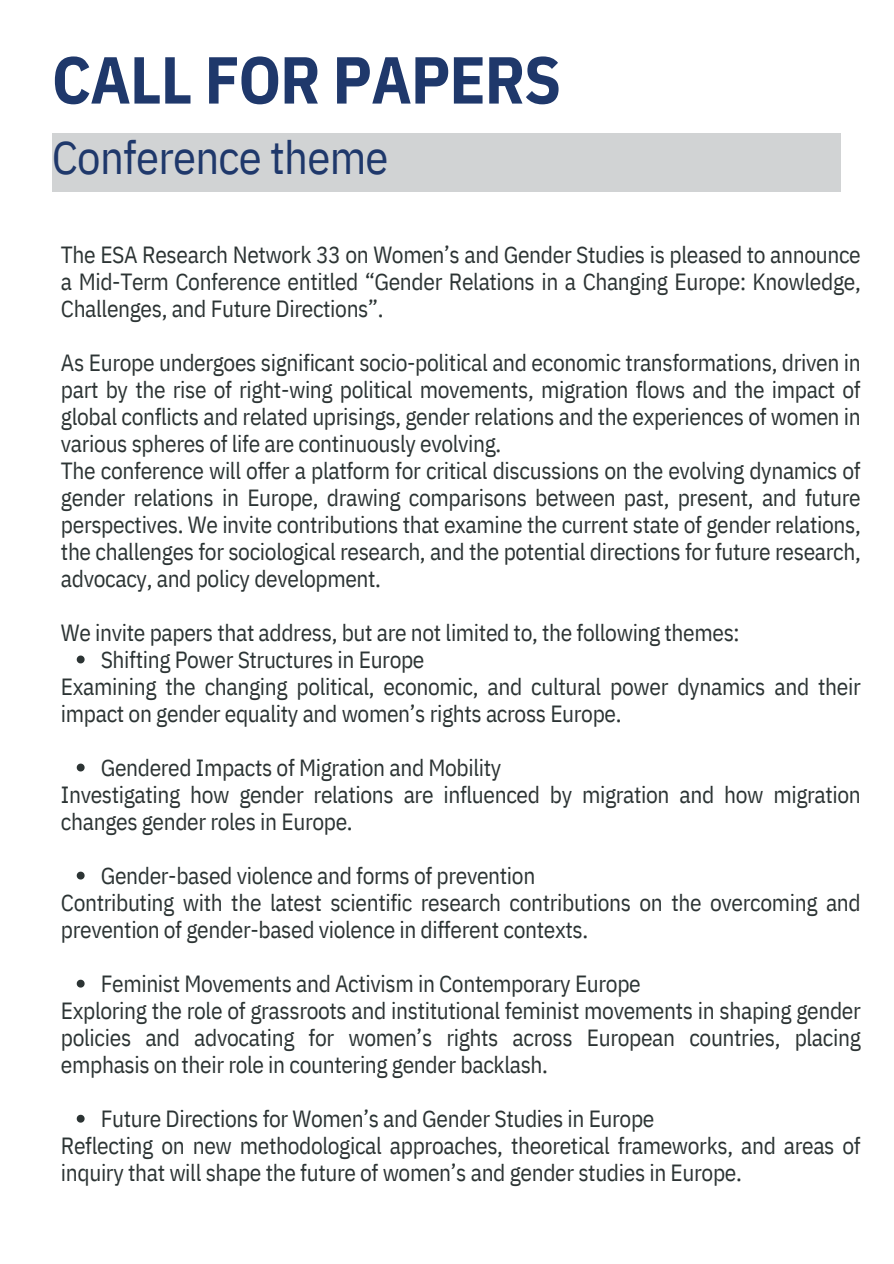
<style>
.page{position:relative;width:894px;height:1264px;background:#fff}
.page>*{position:absolute;margin:0;border:0;box-sizing:border-box;transform-origin:0 0}
.t1{font:700 66.3px "IBM Plex Sans Cond";letter-spacing:-.015em;color:#1f386b}
.t2{font:46.5px "IBM Plex Sans Cond";letter-spacing:-.015em;color:#1f386b}
.t3{font:23.4px/27px "IBM Plex Sans Cond";letter-spacing:-.015em;color:#2c3434;text-align:justify}
</style>
<div class="page">
<div style="left:52px;top:133px;width:787px;height:58px;background:#d1d3d4"></div>
<svg style="left:77px;top:655px;width:8px;height:8px"></svg>
<svg style="left:77px;top:763px;width:8px;height:8px"></svg>
<svg style="left:77px;top:871px;width:8px;height:8px"></svg>
<svg style="left:77px;top:979px;width:8px;height:8px"></svg>
<svg style="left:77px;top:1114px;width:8px;height:8px"></svg>
<h1 class="t1" style="left:52px;top:36px;width:510px">CALL FOR PAPERS</h1>
<h1 class="t2" style="left:52px;top:127px;width:338px">Conference theme</h1>
<p class="t3" style="left:61px;top:240px;width:801px">The ESA Research Network 33 on Women’s and Gender Studies is pleased to announce a Mid-Term Conference entitled “Gender Relations in a Changing Europe: Knowledge, Challenges, and Future Directions”.</p>
<p class="t3" style="left:61px;top:348px;width:801px">As Europe undergoes significant socio-political and economic transformations, driven in part by the rise of right-wing political movements, migration flows and the impact of global conflicts and related uprisings, gender relations and the experiences of women in various spheres of life are continuously evolving.</p>
<p class="t3" style="left:61px;top:456px;width:801px">The conference will offer a platform for critical discussions on the evolving dynamics of gender relations in Europe, drawing comparisons between past, present, and future perspectives. We invite contributions that examine the current state of gender relations, the challenges for sociological research, and the potential directions for future research, advocacy, and policy development.</p>
<p class="t3" style="left:61px;top:618px;width:680px">We invite papers that address, but are not limited to, the following themes:</p>
<p class="t3" style="left:101px;top:645px;width:325px">Shifting Power Structures in Europe</p>
<p class="t3" style="left:61px;top:672px;width:801px">Examining the changing political, economic, and cultural power dynamics and their impact on gender equality and women’s rights across Europe.</p>
<p class="t3" style="left:101px;top:753px;width:402px">Gendered Impacts of Migration and Mobility</p>
<p class="t3" style="left:61px;top:780px;width:801px">Investigating how gender relations are influenced by migration and how migration changes gender roles in Europe.</p>
<p class="t3" style="left:101px;top:861px;width:436px">Gender-based violence and forms of prevention</p>
<p class="t3" style="left:61px;top:888px;width:801px">Contributing with the latest scientific research contributions on the overcoming and prevention of gender-based violence in different contexts.</p>
<p class="t3" style="left:101px;top:969px;width:541px">Feminist Movements and Activism in Contemporary Europe</p>
<p class="t3" style="left:61px;top:996px;width:801px">Exploring the role of grassroots and institutional feminist movements in shaping gender policies and advocating for women’s rights across European countries, placing emphasis on their role in countering gender backlash.</p>
<p class="t3" style="left:101px;top:1104px;width:555px">Future Directions for Women’s and Gender Studies in Europe</p>
<p class="t3" style="left:61px;top:1131px;width:801px">Reflecting on new methodological approaches, theoretical frameworks, and areas of inquiry that will shape the future of women’s and gender studies in Europe.</p>
</div>
